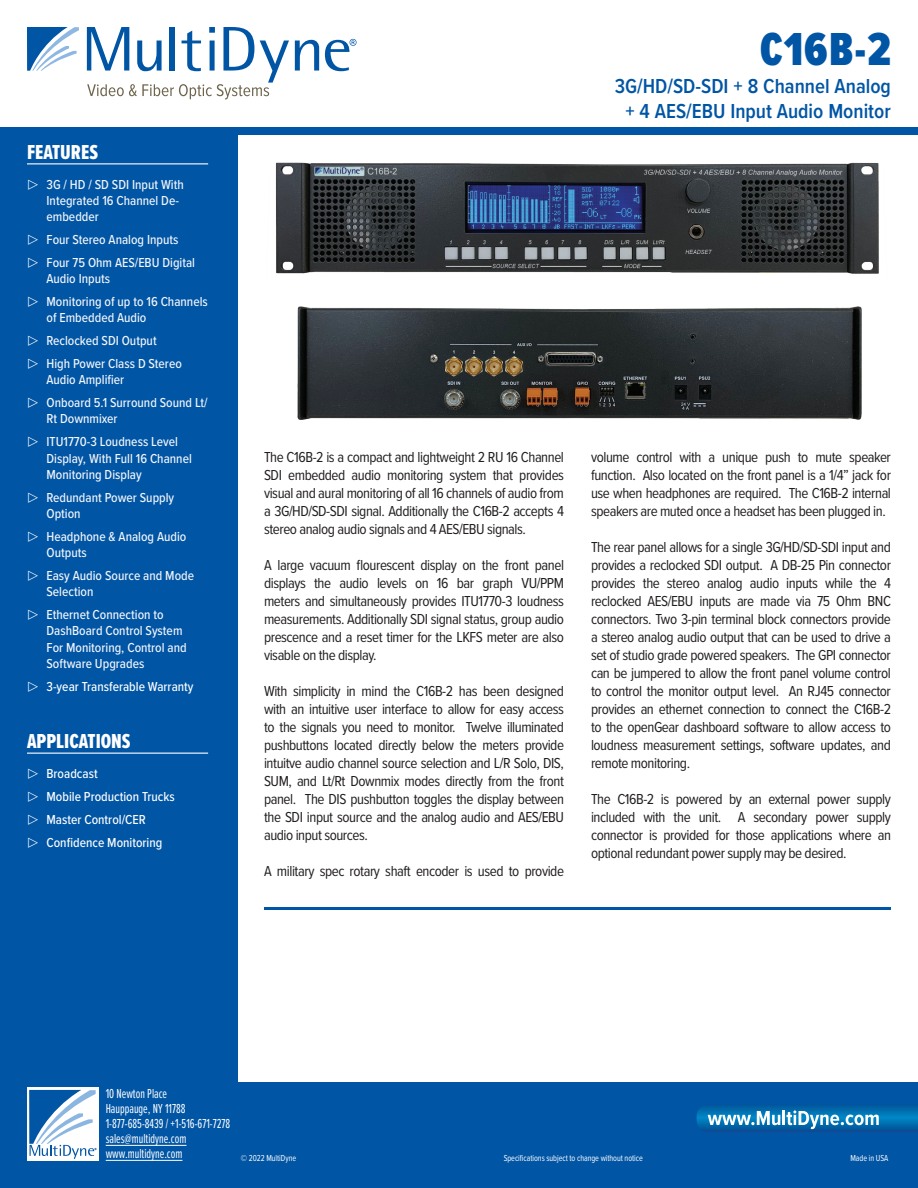
<style>
.page{position:relative;width:918px;height:1188px;background:#fff}
.page>*{position:absolute;margin:0;border:0;box-sizing:border-box;transform-origin:0 0}
.t1{font:900 48px "Proxima Nova Ex Cn";color:#0155a5}
.t2{font:600 21px/25.3px "Proxima Nova Cond";color:#0155a5;text-align:center}
.t3{font:21px "Proxima Nova Ex Cn Extrabld";color:#fff}
.t4{font:15px/18px "Proxima Nova Cond";letter-spacing:-.03em;color:#231f20;text-align:justify}
.t5{font:500 13.5px/16.2px "Proxima Nova Cond";color:#f2f6fb}
.t6{font:13.5px/15px "Proxima Nova Ex Cn";color:#fff;scale:.9 1}
.t7{font:500 13.5px/23px "Proxima Nova Cond";color:#fff}
.t8{font:9px "Proxima Nova Cond";letter-spacing:-.005em;color:#fff;scale:.9 1}
</style>
<div class="page">
<div style="left:0;top:131px;width:237px;height:1057px;background:#0155a5"></div>
<div style="left:0;top:127px;width:918px;height:7px;background:#0155a5"></div>
<svg style="left:295px;top:40px;width:24px;height:31px"></svg>
<svg style="left:27px;top:27px;width:52px;height:44px"></svg>
<svg style="left:325px;top:39px;width:32px;height:32px"></svg>
<svg style="left:87px;top:27px;width:202px;height:72px"></svg>
<img style="left:275px;top:162px;width:604px;height:112px">
<img style="left:297px;top:307px;width:565px;height:113px">
<hr style="left:27px;top:163px;width:181px;height:1px;background:#fff">
<hr style="left:27px;top:753px;width:181px;height:1px;background:#fff">
<div style="left:0;top:1082px;width:918px;height:106px;background:#0155a5"></div>
<svg style="left:697px;top:1107px;width:221px;height:25px"></svg>
<div style="left:27px;top:1088px;width:72px;height:73px;background:linear-gradient(to bottom,#fff,#fff)"></div>
<svg style="left:29px;top:1090px;width:68px;height:69px"></svg>
<hr style="left:106px;top:1145px;width:80px;height:1px;background:#fff">
<hr style="left:106px;top:1160px;width:76px;height:1px;background:#fff">
<hr style="left:264px;top:907px;width:626px;height:3px;background:#0155a5">
<h2 class="t3" style="left:27px;top:137px;width:73px">FEATURES</h2>
<p class="t5" style="left:46px;top:175px;width:139px">3G / HD / SD SDI Input With<br>Integrated 16 Channel De&shy;embedder</p>
<p class="t5" style="left:46px;top:227px;width:150px;line-height:23px">Four Stereo Analog Inputs<br>Four 75 Ohm AES/EBU Digital</p>
<p class="t5" style="left:46px;top:267px;width:163px;line-height:23px">Audio Inputs<br>Monitoring of up to 16 Channels</p>
<p class="t5" style="left:46px;top:306px;width:137px;line-height:23px">of Embedded Audio<br>Reclocked SDI Output<br>High Power Class D Stereo</p>
<p class="t5" style="left:46px;top:368px;width:163px;line-height:23px">Audio Amplifier<br>Onboard 5.1 Surround Sound Lt/</p>
<p class="t5" style="left:46px;top:407px;width:133px;line-height:23px">Rt Downmixer<br>ITU1770-3 Loudness Level</p>
<p class="t5" style="left:46px;top:450px;width:147px">Display, With Full 16 Channel<br>Monitoring Display</p>
<p class="t5" style="left:46px;top:489px;width:129px">Redundant Power Supply<br>Option</p>
<p class="t5" style="left:46px;top:528px;width:141px">Headphone &amp; Analog Audio<br>Outputs</p>
<p class="t5" style="left:46px;top:567px;width:149px">Easy Audio Source and Mode<br>Selection</p>
<p class="t5" style="left:46px;top:606px;width:142px">Ethernet Connection to<br>DashBoard Control System<br>For Monitoring, Control and<br>Software Upgrades</p>
<p class="t7" style="left:46px;top:674px;width:149px">3-year Transferable Warranty</p>
<h2 class="t3" style="left:27px;top:726px;width:105px">APPLICATIONS</h2>
<p class="t7" style="left:46px;top:761px;width:130px">Broadcast<br>Mobile Production Trucks<br>Master Control/CER<br>Confidence Monitoring</p>
<h1 class="t1" style="left:760px;top:14px;width:132px">C16B-2</h1>
<h2 class="t2" style="left:615px;top:72px;width:278px">3G/HD/SD-SDI + 8 Channel Analog + 4 AES/EBU Input Audio Monitor</h2>
<p class="t4" style="left:264px;top:447px;width:301px">The C16B-2 is a compact and lightweight 2 RU 16 Channel SDI embedded audio monitoring system that provides visual and aural monitoring of all 16 channels of audio from a 3G/HD/SD-SDI signal. Additionally the C16B-2 accepts 4 stereo analog audio signals and 4 AES/EBU signals.</p>
<p class="t4" style="left:264px;top:555px;width:302px">A large vacuum flourescent display on the front panel displays the audio levels on 16 bar graph VU/PPM meters and simultaneously provides ITU1770-3 loudness measurements. Additionally SDI signal status, group audio prescence and a reset timer for the LKFS meter are also visable on the display.</p>
<p class="t4" style="left:264px;top:681px;width:302px">With simplicity in mind the C16B-2 has been designed with an intuitive user interface to allow for easy access to the signals you need to monitor. Twelve illuminated pushbuttons located directly below the meters provide intuitve audio channel source selection and L/R Solo, DIS, SUM, and Lt/Rt Downmix modes directly from the front panel. The DIS pushbutton toggles the display between the SDI input source and the analog audio and AES/EBU audio input sources.</p>
<p class="t4" style="left:264px;top:861px;width:301px">A military spec rotary shaft encoder is used to provide</p>
<p class="t4" style="left:591px;top:447px;width:302px">volume control with a unique push to mute speaker function. Also located on the front panel is a 1/4” jack for use when headphones are required. The C16B-2 internal speakers are muted once a headset has been plugged in.</p>
<p class="t4" style="left:591px;top:537px;width:302px">The rear panel allows for a single 3G/HD/SD-SDI input and provides a reclocked SDI output. A DB-25 Pin connector provides the stereo analog audio inputs while the 4 reclocked AES/EBU inputs are made via 75 Ohm BNC connectors. Two 3-pin terminal block connectors provide a stereo analog audio output that can be used to drive a set of studio grade powered speakers. The GPI connector can be jumpered to allow the front panel volume control to control the monitor output level. An RJ45 connector provides an ethernet connection to connect the C16B-2 to the openGear dashboard software to allow access to loudness measurement settings, software updates, and remote monitoring.</p>
<p class="t4" style="left:591px;top:789px;width:301px">The C16B-2 is powered by an external power supply included with the unit. A secondary power supply connector is provided for those applications where an optional redundant power supply may be desired.</p>
<p class="t6" style="left:106px;top:1086px;width:140px">10 Newton Place<br>Hauppauge, NY 11788<br>1-877-685-8439 / +1-516-671-7278 sales@multidyne.com www.multidyne.com</p>
<p class="t8" style="left:241px;top:1151px;width:63px">© 2022 MultiDyne</p>
<p class="t8" style="left:504px;top:1151px;width:156px">Specifications subject to change without notice</p>
<p class="t8" style="left:850px;top:1151px;width:44px">Made in USA</p>
</div>
